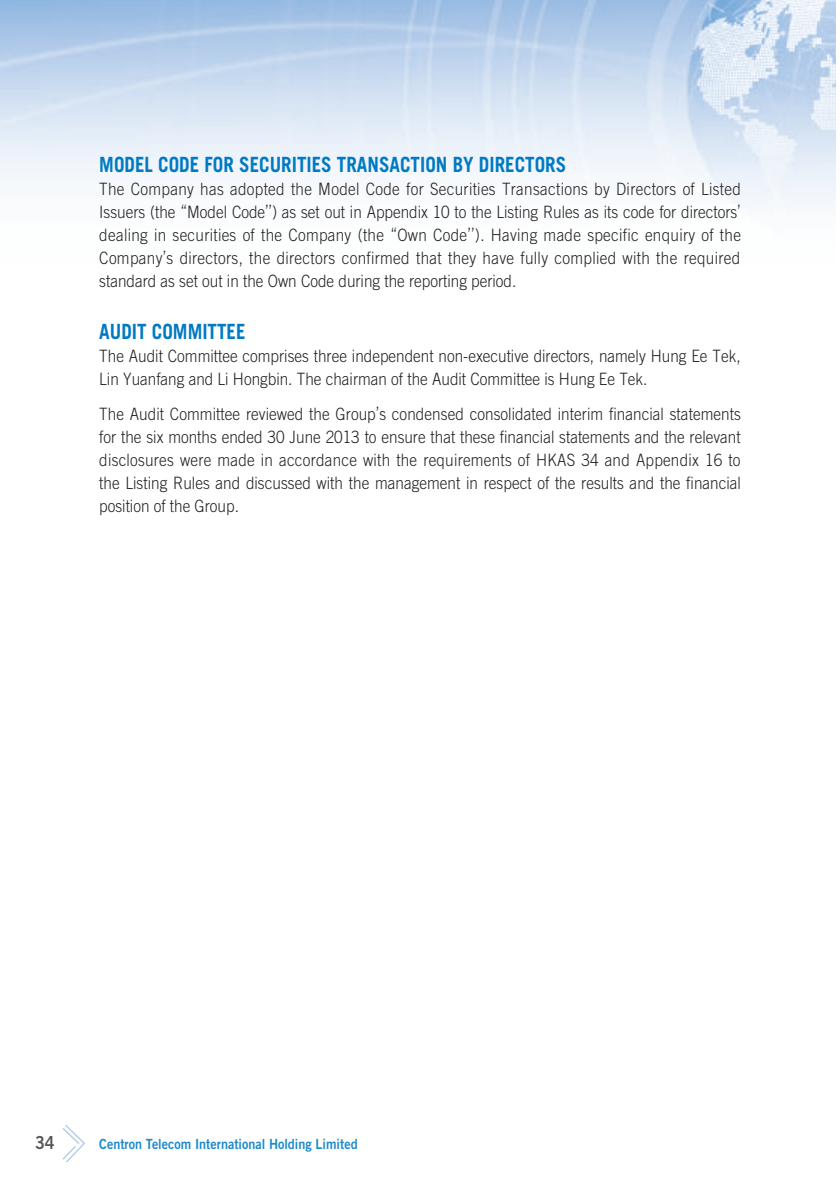
<style>
.page{position:relative;width:840px;height:1191px;background:#fff}
.page>*{position:absolute;margin:0;border:0;box-sizing:border-box;transform-origin:0 0}
.大標題{font:700 21px "Trade Gothic LT Std";color:#007ac2;scale:.9 1}
.t1{font:18px "Trade Gothic LT Std Bd 2";color:#57585a;scale:.9 1}
._1__內文{font:300 17px/23px "Trade Gothic LT Std";color:#231f20;text-align:justify;scale:.9 1}
.t2{font:14px "Trade Gothic LT Std Bd 2";color:#1c8acb;scale:.9 1}
</style>
<div class="page">
<img style="left:0;top:0;width:835px;height:208px">
<svg style="left:62px;top:1125px;width:23px;height:37px"></svg>
<p class="大標題" style="left:99px;top:151px;width:520px">MODEL CODE FOR SECURITIES TRANSACTION BY DIRECTORS</p>
<p class="_1__內文" style="left:99px;top:177px;width:714px">The Company has adopted the Model Code for Securities Transactions by Directors of Listed Issuers (the “Model Code’’) as set out in Appendix 10 to the Listing Rules as its code for directors’ dealing in securities of the Company (the “Own Code’’). Having made specific enquiry of the Company’s directors, the directors confirmed that they have fully complied with the required standard as set out in the Own Code during the reporting period.</p>
<p class="大標題" style="left:99px;top:318px;width:164px">AUDIT COMMITTEE</p>
<p class="_1__內文" style="left:99px;top:344px;width:713px">The Audit Committee comprises three independent non-executive directors, namely Hung Ee Tek,<br>Lin Yuanfang and Li Hongbin. The chairman of the Audit Committee is Hung Ee Tek.</p>
<p class="_1__內文" style="left:99px;top:402px;width:714px">The Audit Committee reviewed the Group’s condensed consolidated interim financial statements for the six months ended 30 June 2013 to ensure that these financial statements and the relevant disclosures were made in accordance with the requirements of HKAS 34 and Appendix 16 to the Listing Rules and discussed with the management in respect of the results and the financial position of the Group.</p>
<p class="t1" style="left:35px;top:1131px;width:23px">34</p>
<p class="t2" style="left:99px;top:1135px;width:288px">Centron Telecom International Holding Limited</p>
</div>
